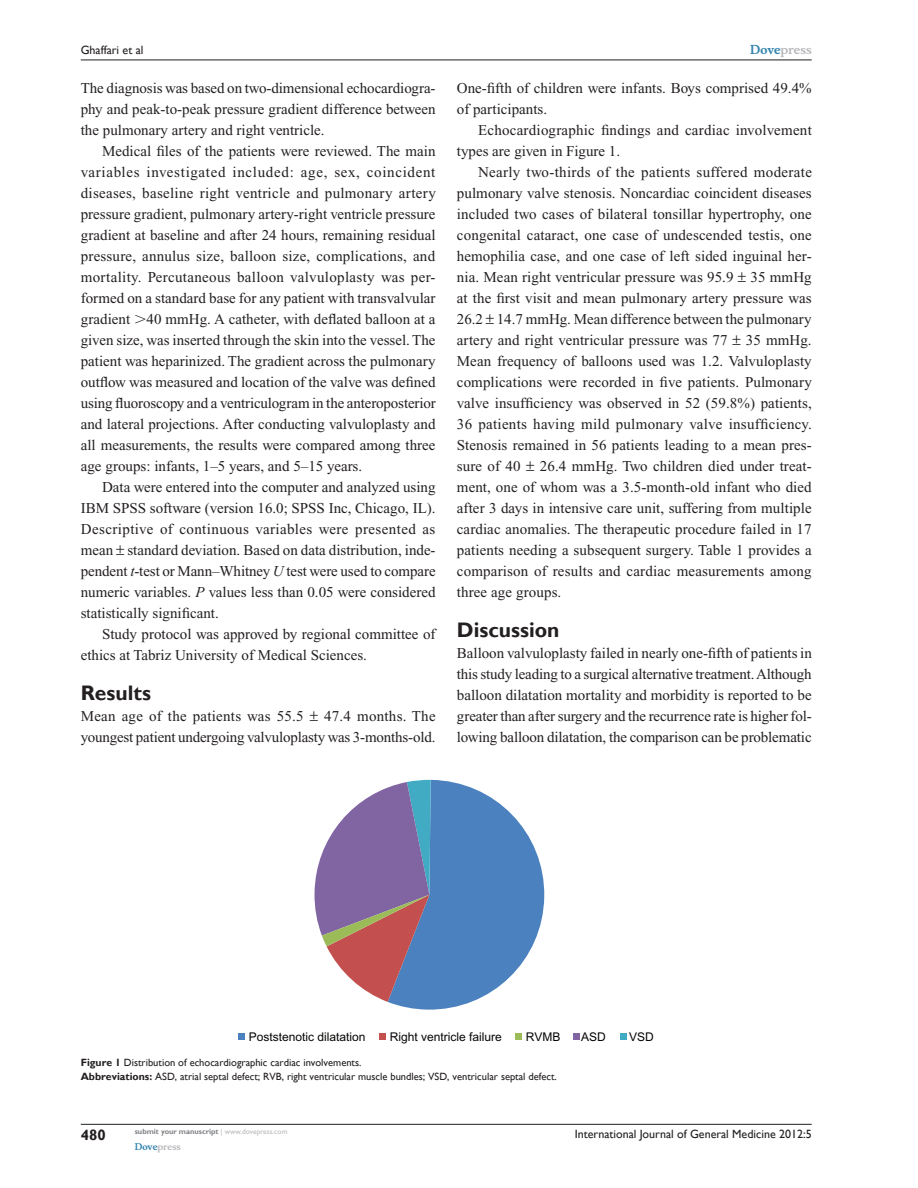
<style>
.page{position:relative;width:918px;height:1188px;background:#fff}
.page>*{position:absolute;margin:0;border:0;box-sizing:border-box;transform-origin:0 0}
.t1{font:700 21px "Gill Sans";color:#231f20}
.t2{font:15px/21px "Times New Roman";color:#231f20;text-align:justify}
.t3{font:700 15px "Gill Sans";color:#231f20}
.t4{font:12px "Gill Sans";color:#231f20}
.t5{font:12px "Arial";color:#040503}
.t6{font:700 12px "Musee";color:#b8b9bc}
.t7{font:10.5px/13.5px "Gill Sans";color:#231f20}
.t8{font:700 9px "Musee";color:#b8b9bc}
.t9{font:700 7.5px "Gill Sans";color:#808285}
.s1{font-family:"Mathematical Pi One"}
.s2{font-style:italic}
.s3{color:#3485ae}
.s4{font-weight:700}
.s5{font-weight:400;color:#b8b9bc}
</style>
<div class="page">
<svg style="left:314px;top:780px;width:231px;height:230px"></svg>
<svg style="left:239px;top:1034px;width:6px;height:6px"></svg>
<svg style="left:380px;top:1034px;width:6px;height:6px"></svg>
<div style="left:515px;top:1034px;width:7px;height:6px;background:#9abb58"></div>
<div style="left:573px;top:1034px;width:7px;height:6px;background:#8065a2"></div>
<div style="left:620px;top:1034px;width:7px;height:6px;background:#40abc3"></div>
<hr style="left:81px;top:1124px;width:731px;height:1px;background:#231f20">
<hr style="left:81px;top:60px;width:731px;height:1px;background:#231f20">
<p class="t4" style="left:81px;top:43px;width:64px">Ghaffari et al</p>
<p class="t2" style="left:81px;top:77px;width:356px">The diagnosis was based on two-dimensional echocardiogra&shy;phy and peak-to-peak pressure gradient difference between the pulmonary artery and right ventricle.</p>
<p class="t2" style="left:81px;top:140px;width:357px;text-indent:21px">Medical files of the patients were reviewed. The main variables investigated included: age, sex, coincident diseases, baseline right ventricle and pulmonary artery pressure gradient, pulmonary artery-right ventricle pressure gradient at baseline and after 24 hours, remaining residual pressure, annulus size, balloon size, complications, and mortality. Percutaneous balloon valvuloplasty was per&shy;formed on a standard base for any patient with transvalvular gradient <span class="s1">.</span>40 mmHg. A catheter, with deflated balloon at a given size, was inserted through the skin into the vessel. The patient was heparinized. The gradient across the pulmonary outflow was measured and location of the valve was defined using fluoroscopy and a ventriculogram in the anteroposterior and lateral projections. After conducting valvuloplasty and all measurements, the results were compared among three age groups: infants, 1–5 years, and 5–15 years.</p>
<p class="t2" style="left:81px;top:476px;width:356px;text-indent:21px">Data were entered into the computer and analyzed using IBM SPSS software (version 16.0; SPSS Inc, Chicago, IL).<br>Descriptive of continuous variables were presented as mean standard deviation. Based on data distribution, inde&shy;pendent <span class="s2">t</span>-test or Mann–Whitney <span class="s2">U</span> test were used to compare numeric variables. <span class="s2">P</span> values less than 0.05 were considered statistically significant.</p>
<p class="t2" style="left:81px;top:623px;width:356px;text-indent:21px">Study protocol was approved by regional committee of ethics at Tabriz University of Medical Sciences.</p>
<h1 class="t1" style="left:81px;top:680px;width:72px">Results</h1>
<p class="t2" style="left:81px;top:706px;width:225px">Mean age of the patients was 55.5</p>
<p class="t2" style="left:81px;top:706px;width:356px;text-align:right">47.4 months. The<br>youngest patient undergoing valvuloplasty was 3-months-old.</p>
<p class="t6" style="left:750px;top:43px;width:63px"><span class="s3">Dove</span>press</p>
<p class="t2" style="left:457px;top:77px;width:356px">One-fifth of children were infants. Boys comprised 49.4% of participants.</p>
<p class="t2" style="left:457px;top:119px;width:356px;text-indent:21px">Echocardiographic findings and cardiac involvement types are given in Figure 1.</p>
<p class="t2" style="left:457px;top:161px;width:357px;text-indent:21px">Nearly two-thirds of the patients suffered moderate pulmonary valve stenosis. Noncardiac coincident diseases included two cases of bilateral tonsillar hypertrophy, one congenital cataract, one case of undescended testis, one hemophilia case, and one case of left sided inguinal her&shy;nia. Mean right ventricular pressure was 95.9 35 mmHg at the first visit and mean pulmonary artery pressure was 26.2 14.7 mmHg. Mean difference between the pulmonary artery and right ventricular pressure was 77 35 mmHg.<br>Mean frequency of balloons used was 1.2. Valvuloplasty complications were recorded in five patients. Pulmonary valve insufficiency was observed in 52 (59.8%) patients, 36 patients having mild pulmonary valve insufficiency.<br>Stenosis remained in 56 patients leading to a mean pres&shy;sure of 40</p>
<p class="t2" style="left:457px;top:455px;width:356px;text-indent:83px">26.4 mmHg. Two children died under treat&shy;ment, one of whom was a 3.5-month-old infant who died after 3 days in intensive care unit, suffering from multiple cardiac anomalies. The therapeutic procedure failed in 17 patients needing a subsequent surgery. Table 1 provides a comparison of results and cardiac measurements among three age groups.</p>
<h1 class="t1" style="left:457px;top:617px;width:104px">Discussion</h1>
<p class="t2" style="left:457px;top:643px;width:357px">Balloon valvuloplasty failed in nearly one-fifth of patients in this study leading to a surgical alternative treatment. Although balloon dilatation mortality and morbidity is reported to be greater than after surgery and the recurrence rate is higher fol&shy;lowing balloon dilatation, the comparison can be problematic</p>
<p class="t5" style="left:249px;top:1029px;width:118px">Poststenotic dilatation</p>
<p class="t5" style="left:390px;top:1029px;width:114px">Right ventricle failure</p>
<p class="t5" style="left:526px;top:1029px;width:36px">RVMB</p>
<p class="t5" style="left:581px;top:1029px;width:26px">ASD</p>
<p class="t5" style="left:629px;top:1029px;width:26px">VSD</p>
<p class="t7" style="left:81px;top:1056px;width:478px"><span class="s4">Figure 1</span> Distribution of echocardiographic cardiac involvements.<br><span class="s4">Abbreviations:</span> ASD, atrial septal defect; RVB, right ventricular muscle bundles; VSD, ventricular septal defect.</p>
<p class="t3" style="left:81px;top:1126px;width:26px">480</p>
<p class="t9" style="left:135px;top:1127px;width:154px">submit your manuscript <span class="s5">| www.dovepress.com</span></p>
<p class="t8" style="left:135px;top:1141px;width:48px"><span class="s3">Dove</span>press</p>
<p class="t4" style="left:575px;top:1127px;width:238px">International Journal of General Medicine 2012:5</p>
</div>
